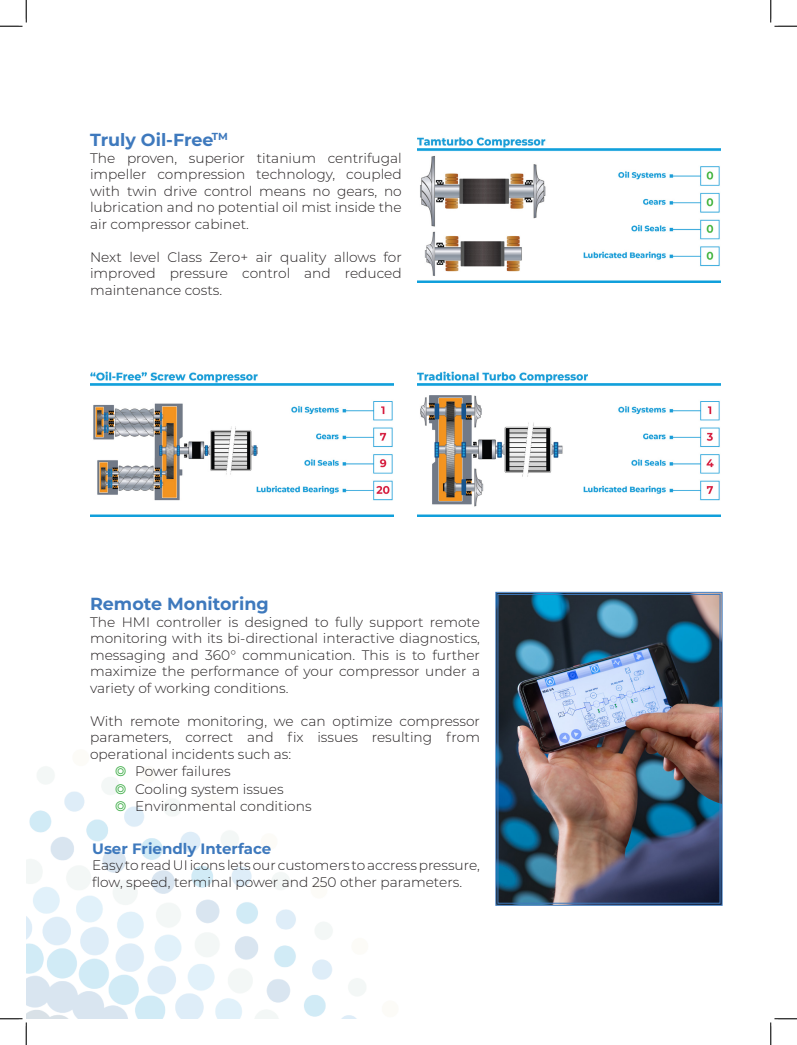
<style>
.page{position:relative;width:797px;height:1045px;background:#fff}
.page>*{position:absolute;margin:0;border:0;box-sizing:border-box;transform-origin:0 0}
.Väliotsikko{font:700 17.5px "Montserrat";color:#3e79bd}
.Leipäteksti{font:700 17.5px "Montserrat";color:#3e79bd}
.Väliotsikko-2{font:700 15px "Montserrat";color:#3e79bd}
.Leipäteksti-2{font:300 13.75px/16.5px "Montserrat";color:#231f20;text-align:justify}
.s1{color:#40ae49}
</style>
<div class="page">
<img style="left:26px;top:767px;width:340px;height:251px">
<img style="left:495px;top:592px;width:227px;height:313px">
<div style="left:497px;top:594px;width:223px;height:309px;border:1px solid #3e79bd"></div>
<img style="left:90px;top:371px;width:303px;height:146px">
<img style="left:417px;top:371px;width:303px;height:146px">
<img style="left:417px;top:137px;width:303px;height:145px">
<svg style="left:0;top:0;width:27px;height:27px"></svg>
<svg style="left:0;top:1018px;width:27px;height:27px"></svg>
<svg style="left:770px;top:0;width:27px;height:27px"></svg>
<svg style="left:770px;top:1018px;width:27px;height:27px"></svg>
<p class="Leipäteksti" style="left:90px;top:127px;width:139px">Truly Oil-Free<sup>TM</sup></p>
<p class="Leipäteksti-2" style="left:90px;top:149px;width:313px">The proven, superior titanium centrifugal impeller compression technology, coupled with twin drive control means no gears, no lubrication and no potential oil mist inside the air compressor cabinet.</p>
<p class="Leipäteksti-2" style="left:90px;top:248px;width:313px">Next level Class Zero+ air quality allows for improved pressure control and reduced maintenance costs.</p>
<p class="Väliotsikko" style="left:90px;top:591px;width:180px">Remote Monitoring</p>
<p class="Leipäteksti-2" style="left:90px;top:613px;width:391px">The HMI controller is designed to fully support remote monitoring with its bi-directional interactive diagnostics, messaging and 360° communication. This is to further maximize the performance of your compressor under a variety of working conditions.</p>
<p class="Leipäteksti-2" style="left:90px;top:712px;width:391px">With remote monitoring, we can optimize compressor parameters, correct and fix issues resulting from operational incidents such as:</p>
<p class="Leipäteksti-2" style="left:115px;top:763px;width:117px"><span class="s1">◎</span> Power failures</p>
<p class="Leipäteksti-2" style="left:115px;top:780px;width:170px"><span class="s1">◎</span> Cooling system issues</p>
<p class="Leipäteksti-2" style="left:115px;top:798px;width:198px"><span class="s1">◎</span> Environmental conditions</p>
<p class="Väliotsikko-2" style="left:92px;top:837px;width:181px">User Friendly Interface</p>
<p class="Leipäteksti-2" style="left:92px;top:857px;width:389px">Easy to read UI icons lets our customers to accress pressure, flow, speed, terminal power and 250 other parameters.</p>
</div>
